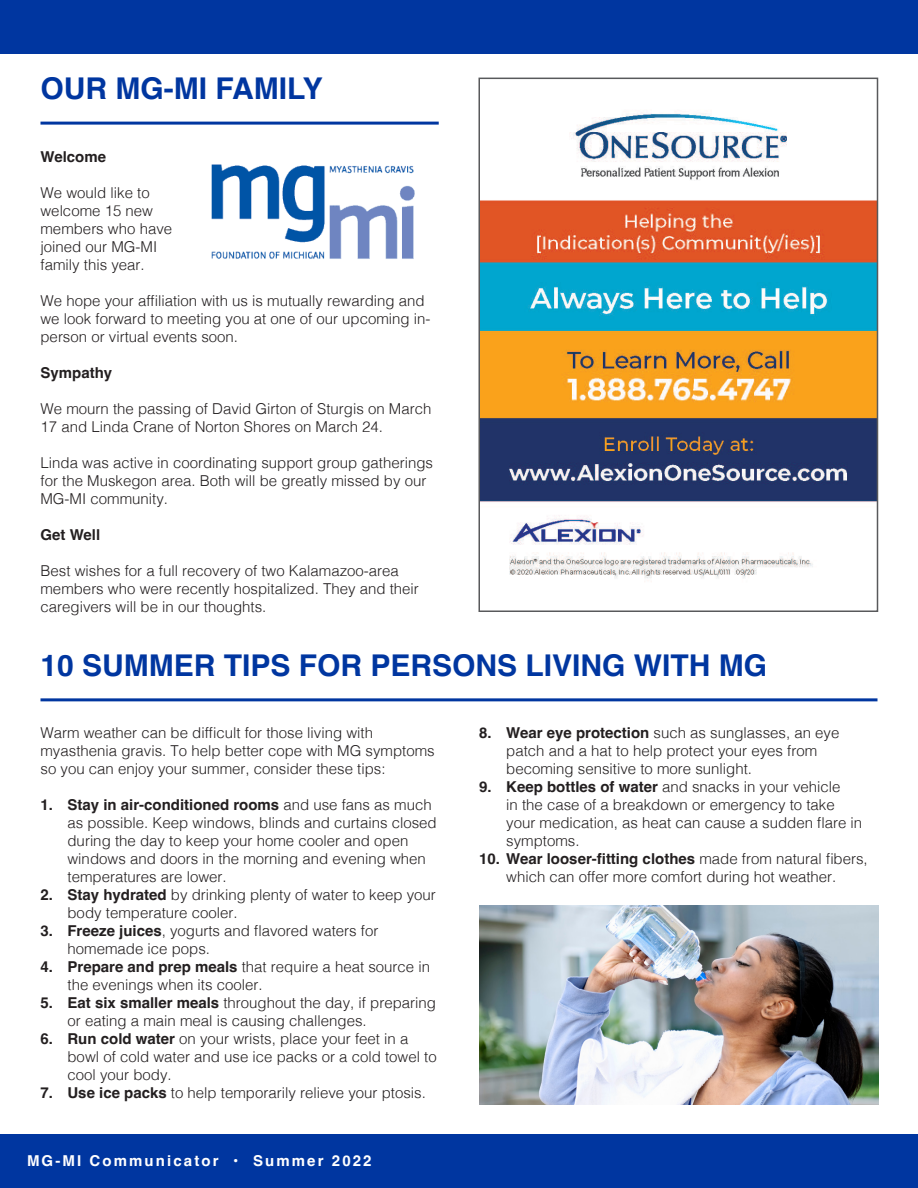
<style>
.page{position:relative;width:918px;height:1188px;background:#fff}
.page>*{position:absolute;margin:0;border:0;box-sizing:border-box;transform-origin:0 0}
.t1{font:700 30px "Helvetica";color:#0036a0}
.t2{font:300 15px/18px "Helvetica";color:#231f20}
.t3{font:700 15px "Helvetica";letter-spacing:.14em;color:#fff}
.t4{font:700 15px "Helvetica";color:#231f20}
.s1{font-weight:700}
</style>
<div class="page">
<div style="left:0;top:1134px;width:918px;height:54px;background:#0036a0"></div>
<div style="left:0;top:0;width:918px;height:54px;background:#0036a0"></div>
<hr style="left:40px;top:698px;width:838px;height:3px;background:#0036a0">
<hr style="left:917px;top:721px;width:1px;height:413px;background:#243e96">
<hr style="left:40px;top:122px;width:399px;height:3px;background:#0036a0">
<img style="left:481px;top:112px;width:394px;height:466px">
<div style="left:478px;top:78px;width:400px;height:534px;border:2px solid #58595b"></div>
<img style="left:479px;top:905px;width:399px;height:200px">
<img style="left:211px;top:164px;width:204px;height:95px">
<p class="t1" style="left:40px;top:70px;width:284px">OUR MG-MI FAMILY</p>
<p class="t4" style="left:40px;top:148px;width:67px">Welcome</p>
<p class="t2" style="left:40px;top:183px;width:133px">We would like to welcome 15 new members who have joined our MG-MI family this year.</p>
<p class="t2" style="left:40px;top:291px;width:392px">We hope your affiliation with us is mutually rewarding and we look forward to meeting you at one of our upcoming in&shy;person or virtual events soon.</p>
<p class="t4" style="left:40px;top:364px;width:73px">Sympathy</p>
<p class="t2" style="left:40px;top:399px;width:392px">We mourn the passing of David Girton of Sturgis on March<br>17 and Linda Crane of Norton Shores on March 24.</p>
<p class="t2" style="left:40px;top:453px;width:394px">Linda was active in coordinating support group gatherings for the Muskegon area. Both will be greatly missed by our<br>MG-MI community.</p>
<p class="t4" style="left:40px;top:526px;width:61px">Get Well</p>
<p class="t2" style="left:40px;top:561px;width:380px">Best wishes for a full recovery of two Kalamazoo-area members who were recently hospitalized. They and their caregivers will be in our thoughts.</p>
<p class="t1" style="left:40px;top:647px;width:728px">10 SUMMER TIPS FOR PERSONS LIVING WITH MG</p>
<p class="t2" style="left:40px;top:723px;width:396px">Warm weather can be difficult for those living with myasthenia gravis. To help better cope with MG symptoms so you can enjoy your summer, consider these tips:</p>
<p class="t2" style="left:68px;top:795px;width:371px;text-indent:-27px"><span class="s1">1. Stay in air-conditioned rooms</span> and use fans as much as possible. Keep windows, blinds and curtains closed during the day to keep your home cooler and open windows and doors in the morning and evening when temperatures are lower.</p>
<p class="t2" style="left:68px;top:885px;width:370px;text-indent:-27px"><span class="s1">2. Stay hydrated</span> by drinking plenty of water to keep your body temperature cooler.</p>
<p class="t2" style="left:68px;top:921px;width:312px;text-indent:-27px"><span class="s1">3. Freeze juices</span>, yogurts and flavored waters for homemade ice pops.</p>
<p class="t2" style="left:68px;top:957px;width:364px;text-indent:-27px"><span class="s1">4. Prepare and prep meals</span> that require a heat source in the evenings when its cooler.</p>
<p class="t2" style="left:68px;top:993px;width:370px;text-indent:-27px"><span class="s1">5. Eat six smaller meals</span> throughout the day, if preparing or eating a main meal is causing challenges.</p>
<p class="t2" style="left:68px;top:1029px;width:371px;text-indent:-27px"><span class="s1">6. Run cold water</span> on your wrists, place your feet in a bowl of cold water and use ice packs or a cold towel to cool your body.</p>
<p class="t2" style="left:40px;top:1083px;width:387px"><span class="s1">7. Use ice packs</span> to help temporarily relieve your ptosis.</p>
<p class="t3" style="left:27px;top:1152px;width:346px">MG-MI Communicator • Summer 2022</p>
<p class="t2" style="left:506px;top:723px;width:335px;text-indent:-27px"><span class="s1">8. Wear eye protection</span> such as sunglasses, an eye patch and a hat to help protect your eyes from becoming sensitive to more sunlight.</p>
<p class="t2" style="left:506px;top:777px;width:358px;text-indent:-27px"><span class="s1">9. Keep bottles of water</span> and snacks in your vehicle<br>in the case of a breakdown or emergency to take your medication, as heat can cause a sudden flare in symptoms.</p>
<p class="t2" style="left:479px;top:849px;width:390px;text-align:center"><span class="s1">10. Wear looser-fitting clothes</span> made from natural fibers, which can offer more comfort during hot weather.</p>
</div>
